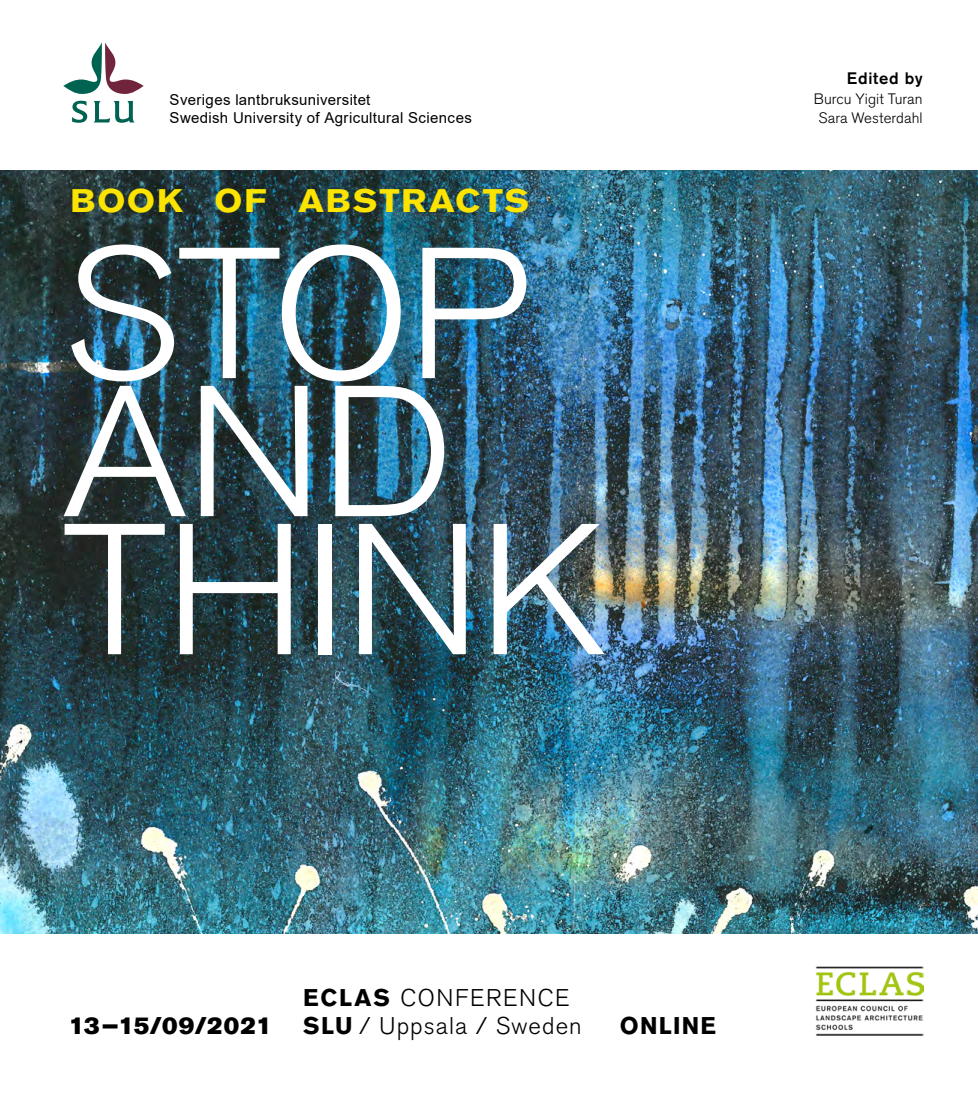
<style>
.page{position:relative;width:978px;height:1106px;background:#fff}
.page>*{position:absolute;margin:0;border:0;box-sizing:border-box;transform-origin:0 0}
.t1{font:300 184.5px/138px "Akzidenz Grotesk BQ";letter-spacing:-.02em;color:#fff;scale:1.06 1}
.t2{font:700 32.4px "Akzidenz Grotesk BQ";letter-spacing:.045em;color:#fce300;scale:1.11 1}
.t3{font:300 24px "Akzidenz Grotesk BQ";letter-spacing:.05em;color:#000}
.t4{font:24px "Akzidenz Grotesk Std Super";letter-spacing:.025em;color:#000}
.t5{font:700 24px "Akzidenz Grotesk BQ";letter-spacing:.05em;color:#000}
.t6{font:500 16.5px "Akzidenz Grotesk BQ";letter-spacing:.045em;color:#000}
.t7{font:15px/18px "Arial";letter-spacing:.02em;color:#000}
.t8{font:300 15px/19.5px "Akzidenz Grotesk BQ";letter-spacing:.005em;color:#000}
.s1{font-weight:700}
</style>
<div class="page">
<img style="left:816px;top:966px;width:107px;height:69px">
<img style="left:0;top:170px;width:978px;height:763px">
<svg style="left:63px;top:43px;width:81px;height:51px"></svg>
<svg style="left:72px;top:101px;width:15px;height:22px"></svg>
<svg style="left:94px;top:101px;width:41px;height:22px"></svg>
<p class="t7" style="left:170px;top:91px;width:304px">Sveriges lantbruksuniversitet<br>Swedish University of Agricultural Sciences</p>
<h1 class="t2" style="left:70px;top:182px;width:415px">BOOK OF ABSTRACTS</h1>
<h1 class="t1" style="left:62px;top:249px;width:517px">STOP<br>AND<br>THINK</h1>
<p class="t6" style="left:847px;top:68px;width:77px">Edited by</p>
<p class="t8" style="left:814px;top:89px;width:110px">Burcu Yigit Turan<br>Sara Westerdahl</p>
<p class="t3" style="left:303px;top:984px;width:268px"><span class="s1">ECLAS</span> CONFERENCE</p>
<p class="t4" style="left:69px;top:1012px;width:204px">13-15/09/2021</p>
<p class="t3" style="left:303px;top:1012px;width:280px"><span class="s1">SLU</span> / Uppsala / Sweden</p>
<p class="t5" style="left:620px;top:1012px;width:98px">ONLINE</p>
</div>
